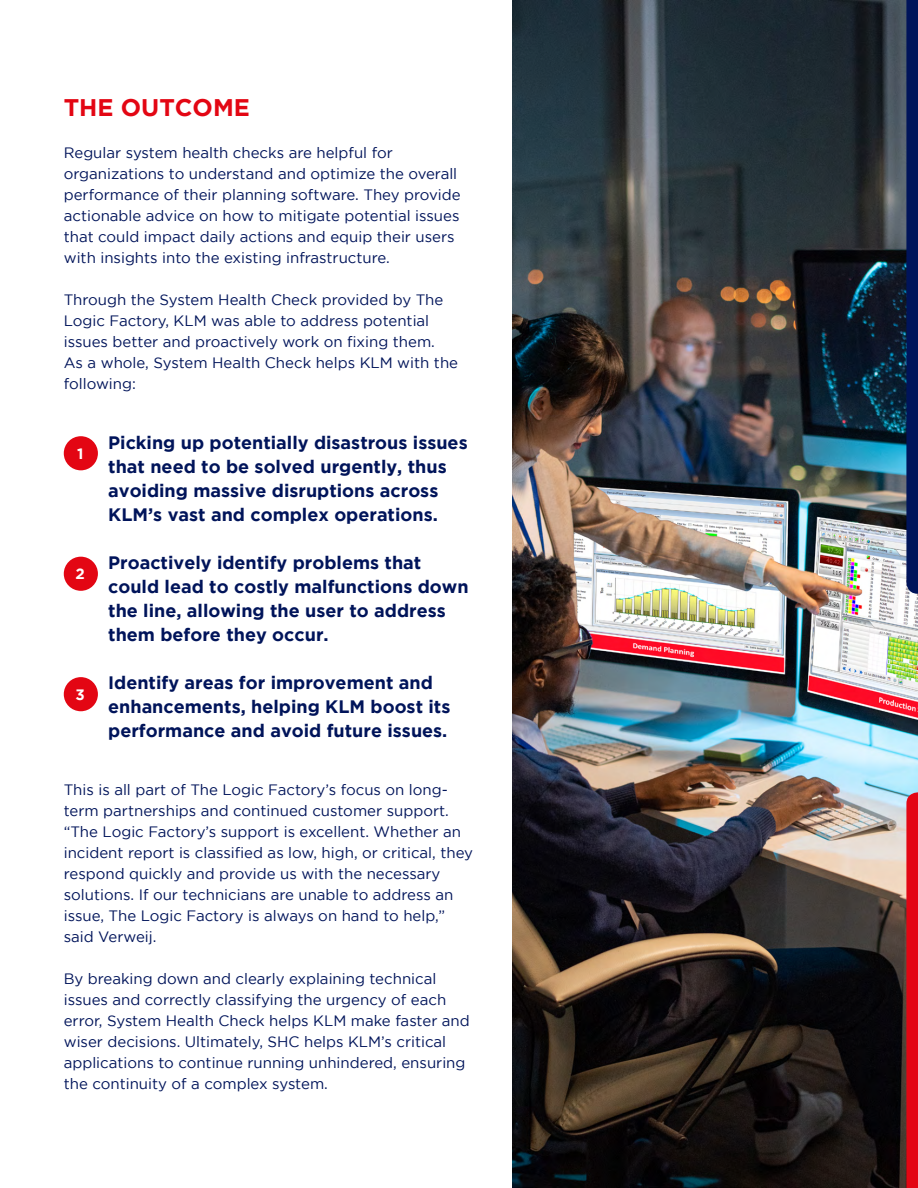
<style>
.page{position:relative;width:918px;height:1188px;background:#fff}
.page>*{position:absolute;margin:0;border:0;box-sizing:border-box;transform-origin:0 0}
.t1{font:700 24px "Gotham";color:#e30613}
.t2{font:700 18px/24px "Gotham";color:#00145a}
.t3{font:15px/21px "Gotham";color:#00145a}
.t4{font:700 15px "Gotham";color:#fff}
</style>
<div class="page">
<img style="left:512px;top:0;width:406px;height:1187px">
<div style="left:64px;top:436px;width:34px;height:34px;background:#e30613;border-radius:50%"></div>
<div style="left:64px;top:557px;width:34px;height:34px;background:#e30613;border-radius:50%"></div>
<div style="left:64px;top:677px;width:34px;height:34px;background:#e30613;border-radius:50%"></div>
<svg style="left:906px;top:0;width:12px;height:594px;background:#03175b"></svg>
<svg style="left:906px;top:792px;width:12px;height:396px;background:#de0a17"></svg>
<h1 class="t1" style="left:64px;top:94px;width:188px">THE OUTCOME</h1>
<p class="t3" style="left:64px;top:142px;width:398px">Regular system health checks are helpful for organizations to understand and optimize the overall performance of their planning software. They provide actionable advice on how to mitigate potential issues that could impact daily actions and equip their users with insights into the existing infrastructure.</p>
<p class="t3" style="left:64px;top:289px;width:396px">Through the System Health Check provided by The Logic Factory, KLM was able to address potential issues better and proactively work on fixing them.<br>As a whole, System Health Check helps KLM with the following:</p>
<p class="t4" style="left:77px;top:445px;width:8px">1</p>
<p class="t4" style="left:76px;top:565px;width:11px">2</p>
<p class="t4" style="left:76px;top:686px;width:11px">3</p>
<p class="t2" style="left:108px;top:431px;width:361px">Picking up potentially disastrous issues that need to be solved urgently, thus avoiding massive disruptions across KLM’s vast and complex operations.</p>
<p class="t2" style="left:108px;top:551px;width:362px">Proactively identify problems that could lead to costly malfunctions down the line, allowing the user to address them before they occur.</p>
<p class="t2" style="left:108px;top:671px;width:344px">Identify areas for improvement and enhancements, helping KLM boost its performance and avoid future issues.</p>
<p class="t3" style="left:64px;top:779px;width:411px">This is all part of The Logic Factory’s focus on long&shy;term partnerships and continued customer support. “The Logic Factory’s support is excellent. Whether an incident report is classified as low, high, or critical, they respond quickly and provide us with the necessary solutions. If our technicians are unable to address an issue, The Logic Factory is always on hand to help,” said Verweij.</p>
<p class="t3" style="left:64px;top:968px;width:408px">By breaking down and clearly explaining technical issues and correctly classifying the urgency of each error, System Health Check helps KLM make faster and wiser decisions. Ultimately, SHC helps KLM’s critical applications to continue running unhindered, ensuring the continuity of a complex system.</p>
</div>
